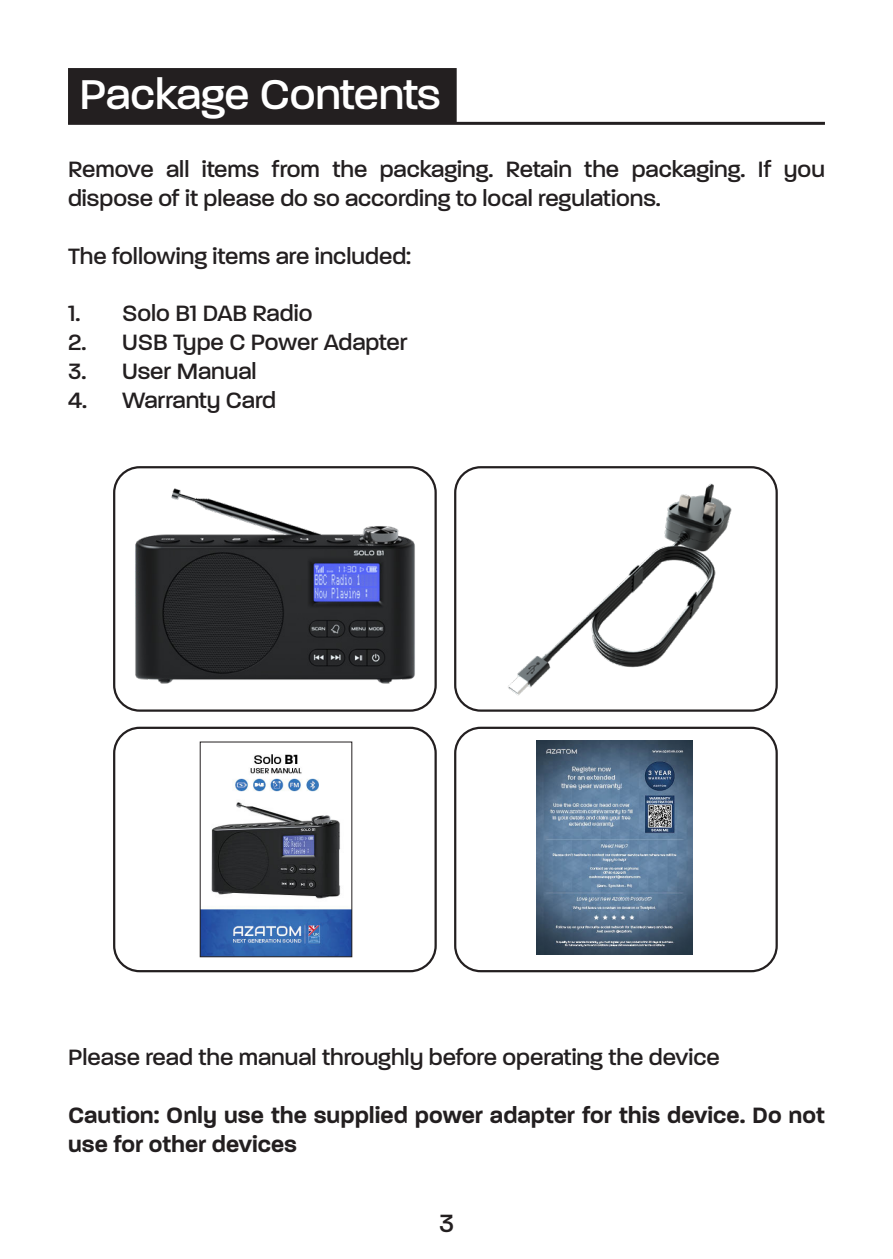
<style>
.page{position:relative;width:893px;height:1259px;background:#fff}
.page>*{position:absolute;margin:0;border:0;box-sizing:border-box;transform-origin:0 0}
.t1{font:500 45px "Paralucent";letter-spacing:-.015em;color:#fff}
.t2{font:500 27px "Paralucent";color:#231f20}
.t3{font:500 24px/28.8px "Paralucent";color:#231f20}
.t4{font:600 24px/28.8px "Paralucent";color:#231f20}
</style>
<div class="page">
<div style="left:70px;top:70px;width:385px;height:52px;background:#231f20"></div>
<div style="left:68px;top:68px;width:389px;height:56px;border:3px solid #231f20"></div>
<hr style="left:68px;top:122px;width:757px;height:3px;background:#231f20">
<img style="left:123px;top:469px;width:304px;height:241px">
<div style="left:113px;top:466px;width:324px;height:245px;border:2px solid #231f20;border-radius:26px"></div>
<img style="left:467px;top:469px;width:298px;height:241px">
<div style="left:454px;top:466px;width:324px;height:245px;border:2px solid #231f20;border-radius:26px"></div>
<div style="left:113px;top:726px;width:324px;height:246px;border:2px solid #231f20;border-radius:26px"></div>
<div style="left:454px;top:726px;width:324px;height:246px;border:2px solid #231f20;border-radius:26px"></div>
<img style="left:202px;top:754px;width:148px;height:201px">
<div style="left:200px;top:741px;width:152px;height:216px;border:1px solid #231f20"></div>
<img style="left:537px;top:740px;width:155px;height:215px">
<p class="t1" style="left:80px;top:68px;width:363px">Package Contents</p>
<p class="t3" style="left:68px;top:155px;width:758px">Remove all items from the packaging. Retain the packaging. If you dispose of it please do so according to local regulations.</p>
<p class="t3" style="left:68px;top:241px;width:345px">The following items are included:</p>
<p class="t3" style="left:68px;top:299px;width:246px">1. Solo B1 DAB Radio</p>
<p class="t3" style="left:68px;top:328px;width:341px">2. USB Type C Power Adapter</p>
<p class="t3" style="left:68px;top:357px;width:190px">3. User Manual</p>
<p class="t3" style="left:68px;top:385px;width:210px">4. Warranty Card</p>
<p class="t3" style="left:68px;top:1043px;width:653px">Please read the manual throughly before operating the device</p>
<p class="t4" style="left:68px;top:1100px;width:758px">Caution: Only use the supplied power adapter for this device. Do not use for other devices</p>
<p class="t2" style="left:439px;top:1207px;width:16px">3</p>
</div>
